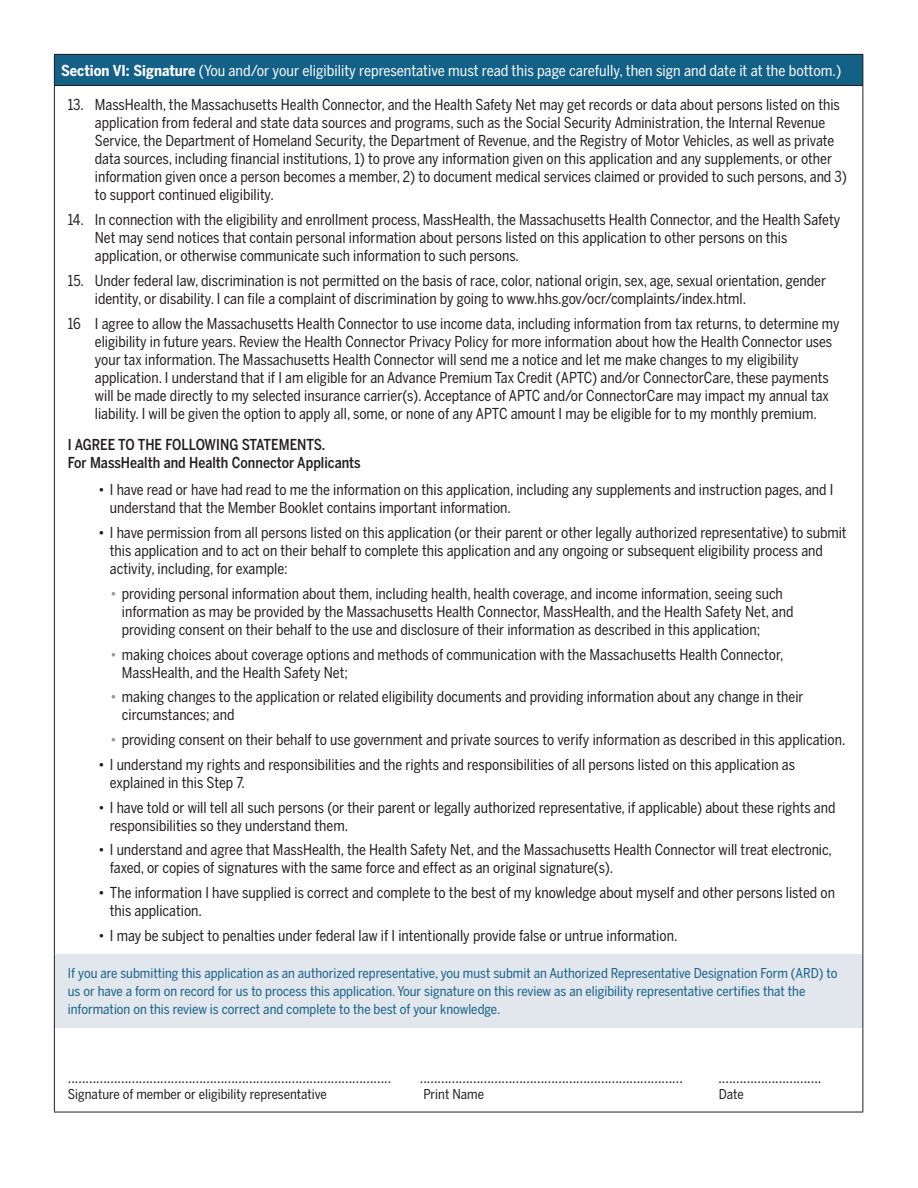
<style>
.page{position:relative;width:918px;height:1188px;background:#fff}
.page>*{position:absolute;margin:0;border:0;box-sizing:border-box;transform-origin:0 0}
.body_small{font:15px/18px "Benton Sans Cond";color:#231f20}
.body_small-2{font:15px "Benton Sans Cond";color:#fff}
.body_small-3{font:500 15px/18px "Benton Sans Cond";color:#231f20}
.body_small-4{font:13.5px/18px "Benton Sans Cond";color:#146187}
.body_small-5{font:13.5px "Benton Sans Cond";color:#231f20}
.s1{font-weight:700}
.s2{color:#939598}
</style>
<div class="page">
<div style="left:54px;top:54px;width:809px;height:31px;background:#146187"></div>
<div style="left:54px;top:954px;width:809px;height:74px;background:#e2e6ed"></div>
<hr style="left:54px;top:54px;width:809px;height:1px;background:#231f20">
<hr style="left:54px;top:55px;width:1px;height:30px;background:#231f20">
<hr style="left:863px;top:55px;width:1px;height:30px;background:#231f20">
<hr style="left:54px;top:85px;width:809px;height:1px;background:#231f20">
<hr style="left:54px;top:86px;width:1px;height:868px;background:#231f20">
<hr style="left:863px;top:86px;width:1px;height:868px;background:#231f20">
<hr style="left:54px;top:954px;width:1px;height:74px;background:#231f20">
<hr style="left:863px;top:954px;width:1px;height:74px;background:#231f20">
<hr style="left:54px;top:1028px;width:1px;height:84px;background:#231f20">
<hr style="left:863px;top:1028px;width:1px;height:84px;background:#231f20">
<hr style="left:54px;top:1112px;width:809px;height:1px;background:#231f20">
<p class="body_small-2" style="left:61px;top:62px;width:782px"><span class="s1">Section VI: Signature</span> (You and/or your eligibility representative must read this page carefully, then sign and date it at the bottom.)</p>
<p class="body_small" style="left:95px;top:96px;width:754px;text-indent:-27px">13. MassHealth, the Massachusetts Health Connector, and the Health Safety Net may get records or data about persons listed on this application from federal and state data sources and programs, such as the Social Security Administration, the Internal Revenue Service, the Department of Homeland Security, the Department of Revenue, and the Registry of Motor Vehicles, as well as private data sources, including financial institutions, 1) to prove any information given on this application and any supplements, or other information given once a person becomes a member, 2) to document medical services claimed or provided to such persons, and 3) to support continued eligibility.</p>
<p class="body_small" style="left:95px;top:211px;width:747px;text-indent:-27px">14. In connection with the eligibility and enrollment process, MassHealth, the Massachusetts Health Connector, and the Health Safety<br>Net may send notices that contain personal information about persons listed on this application to other persons on this application, or otherwise communicate such information to such persons.</p>
<p class="body_small" style="left:95px;top:271px;width:733px;text-indent:-27px">15. Under federal law, discrimination is not permitted on the basis of race, color, national origin, sex, age, sexual orientation, gender identity, or disability. I can file a complaint of discrimination by going to www.hhs.gov/ocr/complaints/index.html.</p>
<p class="body_small" style="left:95px;top:314px;width:746px;text-indent:-27px">16 I agree to allow the Massachusetts Health Connector to use income data, including information from tax returns, to determine my eligibility in future years. Review the Health Connector Privacy Policy for more information about how the Health Connector uses your tax information. The Massachusetts Health Connector will send me a notice and let me make changes to my eligibility application. I understand that if I am eligible for an Advance Premium Tax Credit (APTC) and/or ConnectorCare, these payments will be made directly to my selected insurance carrier(s). Acceptance of APTC and/or ConnectorCare may impact my annual tax liability. I will be given the option to apply all, some, or none of any APTC amount I may be eligible for to my monthly premium.</p>
<p class="body_small-3" style="left:68px;top:436px;width:294px">I AGREE TO THE FOLLOWING STATEMENTS.<br>For MassHealth and Health Connector Applicants</p>
<p class="body_small" style="left:110px;top:481px;width:725px;text-indent:-12px">• I have read or have had read to me the information on this application, including any supplements and instruction pages, and I understand that the Member Booklet contains important information.</p>
<p class="body_small" style="left:110px;top:524px;width:738px;text-indent:-12px">• I have permission from all persons listed on this application (or their parent or other legally authorized representative) to submit this application and to act on their behalf to complete this application and any ongoing or subsequent eligibility process and activity, including, for example:</p>
<p class="body_small" style="left:122px;top:584px;width:673px;text-indent:-12px"><span class="s2">•</span> providing personal information about them, including health, health coverage, and income information, seeing such information as may be provided by the Massachusetts Health Connector, MassHealth, and the Health Safety Net, and providing consent on their behalf to the use and disclosure of their information as described in this application;</p>
<p class="body_small" style="left:122px;top:645px;width:663px;text-indent:-12px"><span class="s2">•</span> making choices about coverage options and methods of communication with the Massachusetts Health Connector,<br>MassHealth, and the Health Safety Net;</p>
<p class="body_small" style="left:122px;top:688px;width:683px;text-indent:-12px"><span class="s2">•</span> making changes to the application or related eligibility documents and providing information about any change in their circumstances; and</p>
<p class="body_small" style="left:110px;top:731px;width:737px"><span class="s2">•</span> providing consent on their behalf to use government and private sources to verify information as described in this application.</p>
<p class="body_small" style="left:110px;top:755px;width:687px;text-indent:-12px">• I understand my rights and responsibilities and the rights and responsibilities of all persons listed on this application as explained in this Step 7.</p>
<p class="body_small" style="left:110px;top:798px;width:727px;text-indent:-12px">• I have told or will tell all such persons (or their parent or legally authorized representative, if applicable) about these rights and responsibilities so they understand them.</p>
<p class="body_small" style="left:110px;top:841px;width:724px;text-indent:-12px">• I understand and agree that MassHealth, the Health Safety Net, and the Massachusetts Health Connector will treat electronic, faxed, or copies of signatures with the same force and effect as an original signature(s).</p>
<p class="body_small" style="left:110px;top:884px;width:727px;text-indent:-12px">• The information I have supplied is correct and complete to the best of my knowledge about myself and other persons listed on this application.</p>
<p class="body_small" style="left:98px;top:926px;width:581px">• I may be subject to penalties under federal law if I intentionally provide false or untrue information.</p>
<p class="body_small-4" style="left:68px;top:964px;width:771px">If you are submitting this application as an authorized representative, you must submit an Authorized Representative Designation Form (ARD) to us or have a form on record for us to process this application. Your signature on this review as an eligibility representative certifies that the information on this review is correct and complete to the best of your knowledge.</p>
<p class="body_small" style="left:68px;top:1069px;width:325px">...........................................................................................</p>
<p class="body_small" style="left:420px;top:1069px;width:265px">..........................................................................</p>
<p class="body_small" style="left:718px;top:1069px;width:105px">.............................</p>
<p class="body_small-5" style="left:68px;top:1086px;width:261px">Signature of member or eligibility representative</p>
<p class="body_small-5" style="left:423px;top:1086px;width:62px">Print Name</p>
<p class="body_small-5" style="left:719px;top:1086px;width:26px">Date</p>
</div>
